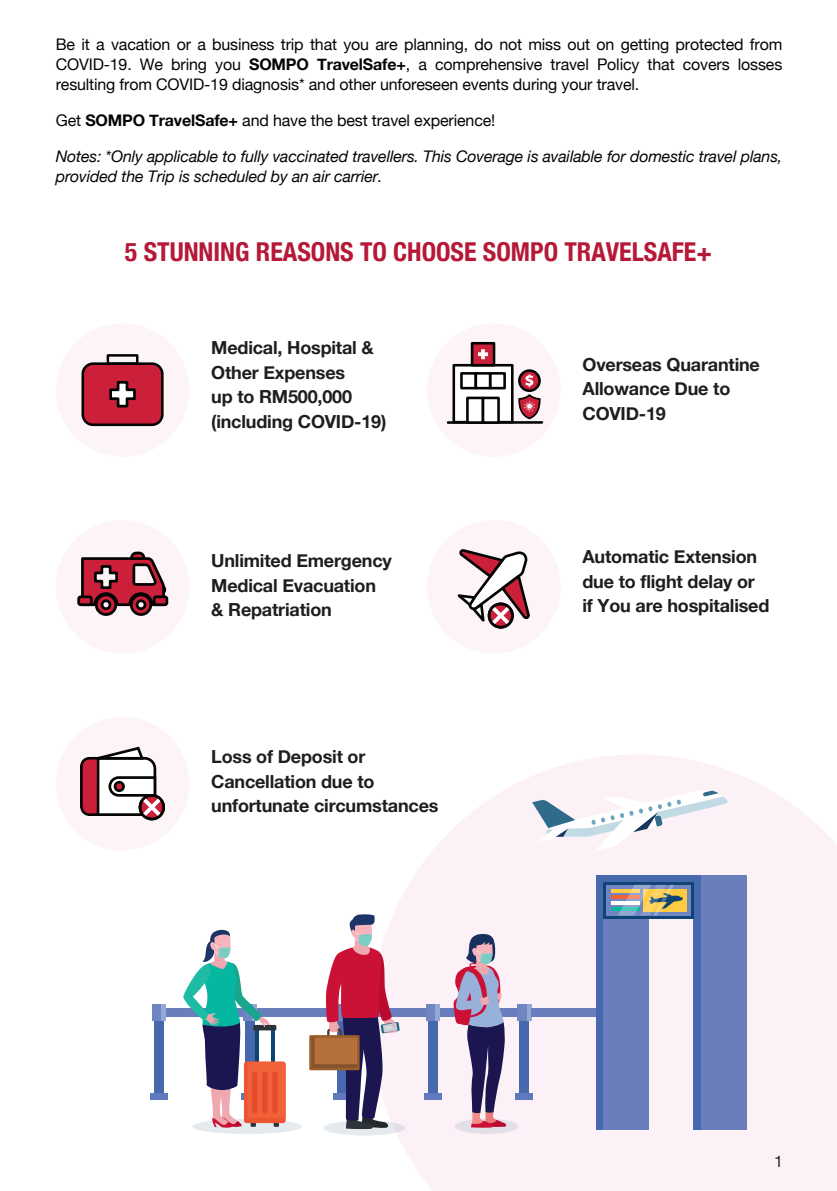
<style>
.page{position:relative;width:837px;height:1191px;background:#fff}
.page>*{position:absolute;margin:0;border:0;box-sizing:border-box;transform-origin:0 0}
.t1{font:700 condensed 26px "Helvetica Neue";color:#b51937}
.t2{font:700 18px/24.4px "Helvetica Neue";letter-spacing:-.01em;color:#201d1e}
.t3{font:16px/20px "Helvetica Neue";letter-spacing:-.01em;color:#040503;text-align:justify}
.t4{font:italic 16px/20px "Helvetica Neue";letter-spacing:-.01em;color:#040503}
.t5{font:16px "Helvetica Neue";color:#231f20}
.s1{font-weight:700}
</style>
<div class="page">
<div style="left:56px;top:323px;width:133px;height:134px;background:#fdf4f8;border-radius:50%"></div>
<div style="left:83px;top:364px;width:79px;height:61px;background:#cc1f3a;border-radius:10px"></div>
<div style="left:81px;top:362px;width:82px;height:64px;border:3px solid #040503;border-radius:10px"></div>
<div style="left:107px;top:354px;width:31px;height:11px;border:3px solid #040503"></div>
<svg style="left:109px;top:381px;width:27px;height:27px"></svg>
<div style="left:427px;top:323px;width:133px;height:134px;background:#fdf4f8;border-radius:50%"></div>
<div style="left:452px;top:364px;width:61px;height:59px;background:#fff;border:3px solid #040503"></div>
<div style="left:470px;top:342px;width:25px;height:24px;background:#cc1f3a;border:3px solid #040503"></div>
<div style="left:460px;top:372px;width:17px;height:17px;background:#fff;border:3px solid #040503"></div>
<div style="left:474px;top:372px;width:17px;height:17px;background:#fff;border:3px solid #040503"></div>
<div style="left:489px;top:372px;width:16px;height:17px;background:#fff;border:3px solid #040503"></div>
<svg style="left:519px;top:370px;width:20px;height:21px"></svg>
<div style="left:518px;top:369px;width:22px;height:23px;border:3px solid #040503;border-radius:50%"></div>
<svg style="left:525px;top:374px;width:8px;height:13px"></svg>
<svg style="left:478px;top:349px;width:10px;height:10px"></svg>
<svg style="left:446px;top:394px;width:98px;height:30px"></svg>
<div style="left:56px;top:520px;width:133px;height:133px;background:#fdf4f8;border-radius:50%"></div>
<svg style="left:80px;top:551px;width:87px;height:65px"></svg>
<div style="left:154px;top:597px;width:13px;height:8px;background:#cc1f3a;border-radius:2px"></div>
<div style="left:153px;top:595px;width:15px;height:11px;border:3px solid #040503;border-radius:2px"></div>
<div style="left:79px;top:597px;width:12px;height:8px;background:#cc1f3a;border-radius:2px"></div>
<div style="left:77px;top:595px;width:16px;height:11px;border:3px solid #040503;border-radius:2px"></div>
<div style="left:56px;top:717px;width:133px;height:133px;background:#fdf4f8;border-radius:50%"></div>
<div style="left:138px;top:794px;width:27px;height:26px;border:3px solid #040503;border-radius:50%"></div>
<div style="left:139px;top:794px;width:26px;height:26px;border:3px solid #040503;border-radius:50%"></div>
<svg style="left:80px;top:746px;width:81px;height:71px"></svg>
<div style="left:115px;top:782px;width:8px;height:8px;background:#cc1f3a;border-radius:50%"></div>
<div style="left:114px;top:781px;width:11px;height:11px;border:3px solid #040503;border-radius:50%"></div>
<div style="left:427px;top:520px;width:133px;height:133px;background:#fdf4f8;border-radius:50%"></div>
<svg style="left:457px;top:549px;width:73px;height:75px"></svg>
<div style="left:487px;top:602px;width:26px;height:26px;border:3px solid #040503;border-radius:50%"></div>
<svg style="left:371px;top:755px;width:465px;height:436px;fill:#fcf1f6"></svg>
<div style="left:152px;top:1004px;width:14px;height:16px;background:#7086c3"></div>
<div style="left:161px;top:1004px;width:5px;height:16px;background:#93a9d6"></div>
<div style="left:150px;top:1092px;width:17px;height:7px;background:#5e7abd"></div>
<div style="left:154px;top:1020px;width:9px;height:72px;background:#4668ad"></div>
<div style="left:166px;top:1008px;width:77px;height:9px;background:#6a7ebe"></div>
<div style="left:257px;top:1008px;width:78px;height:9px;background:#6a7ebe"></div>
<div style="left:426px;top:1004px;width:13px;height:16px;background:#7086c3"></div>
<hr style="left:435px;top:1004px;width:4px;height:16px;background:#93a9d6">
<div style="left:424px;top:1092px;width:17px;height:7px;background:#5e7abd"></div>
<div style="left:428px;top:1020px;width:9px;height:72px;background:#4668ad"></div>
<div style="left:348px;top:1008px;width:78px;height:9px;background:#6a7ebe"></div>
<div style="left:517px;top:1004px;width:14px;height:16px;background:#7086c3"></div>
<div style="left:526px;top:1004px;width:5px;height:16px;background:#93a9d6"></div>
<div style="left:515px;top:1092px;width:18px;height:7px;background:#5e7abd"></div>
<div style="left:519px;top:1020px;width:10px;height:72px;background:#4668ad"></div>
<div style="left:439px;top:1008px;width:78px;height:9px;background:#6a7ebe"></div>
<div style="left:531px;top:1008px;width:78px;height:9px;background:#6a7ebe"></div>
<div style="left:192px;top:1119px;width:110px;height:15px;background:#e5eaef;border-radius:50%"></div>
<svg style="left:183px;top:929px;width:102px;height:199px"></svg>
<svg style="left:454px;top:1118px;width:64px;height:15px"></svg>
<svg style="left:453px;top:933px;width:54px;height:194px"></svg>
<div style="left:323px;top:1120px;width:82px;height:15px;background:#e5eaef;border-radius:50%"></div>
<div style="left:309px;top:1035px;width:50px;height:35px;background:#995e2b"></div>
<div style="left:311px;top:1037px;width:46px;height:30px;background:#855230"></div>
<svg style="left:314px;top:914px;width:85px;height:215px"></svg>
<svg style="left:532px;top:786px;width:227px;height:71px"></svg>
<div style="left:595px;top:875px;width:45px;height:254px;background:#4668ad"></div>
<div style="left:603px;top:875px;width:45px;height:254px;background:#6a7ebe"></div>
<div style="left:601px;top:875px;width:145px;height:16px;background:#4668ad"></div>
<div style="left:693px;top:875px;width:45px;height:254px;background:#4668ad"></div>
<div style="left:701px;top:875px;width:45px;height:254px;background:#6a7ebe"></div>
<div style="left:603px;top:882px;width:90px;height:36px;background:linear-gradient(to right,#104475,#104475)"></div>
<div style="left:606px;top:884px;width:84px;height:31px;background:#7086c3"></div>
<div style="left:643px;top:889px;width:43px;height:22px;background:#fecb41"></div>
<hr style="left:611px;top:889px;width:28px;height:3px;background:#fecb41">
<hr style="left:611px;top:895px;width:28px;height:3px;background:#f1623a">
<hr style="left:611px;top:901px;width:28px;height:4px;background:#fff">
<hr style="left:611px;top:907px;width:28px;height:4px;background:#05b6a1">
<svg style="left:617px;top:884px;width:66px;height:31px"></svg>
<p class="t3" style="left:56px;top:35px;width:727px">Be it a vacation or a business trip that you are planning, do not miss out on getting protected from COVID-19. We bring you <span class="s1">SOMPO TravelSafe+</span>, a comprehensive travel Policy that covers losses resulting from COVID-19 diagnosis* and other unforeseen events during your travel.</p>
<p class="t3" style="left:56px;top:111px;width:441px">Get <span class="s1">SOMPO TravelSafe+</span> and have the best travel experience!</p>
<p class="t4" style="left:56px;top:147px;width:727px">Notes: *Only applicable to fully vaccinated travellers. This Coverage is available for domestic travel plans, provided the Trip is scheduled by an air carrier.</p>
<h1 class="t1" style="left:125px;top:230px;width:588px">5 STUNNING REASONS TO CHOOSE SOMPO TRAVELSAFE+</h1>
<p class="t2" style="left:211px;top:336px;width:177px">Medical, Hospital &amp;<br>Other Expenses<br>up to RM500,000 (including COVID-19)</p>
<p class="t2" style="left:211px;top:549px;width:182px">Unlimited Emergency<br>Medical Evacuation &amp; Repatriation</p>
<p class="t2" style="left:211px;top:745px;width:229px">Loss of Deposit or<br>Cancellation due to unfortunate circumstances</p>
<p class="t2" style="left:582px;top:352px;width:179px">Overseas Quarantine<br>Allowance Due to<br>COVID-19</p>
<p class="t2" style="left:582px;top:545px;width:188px">Automatic Extension due to flight delay or if You are hospitalised</p>
<p class="t5" style="left:773px;top:1150px;width:10px">1</p>
</div>
